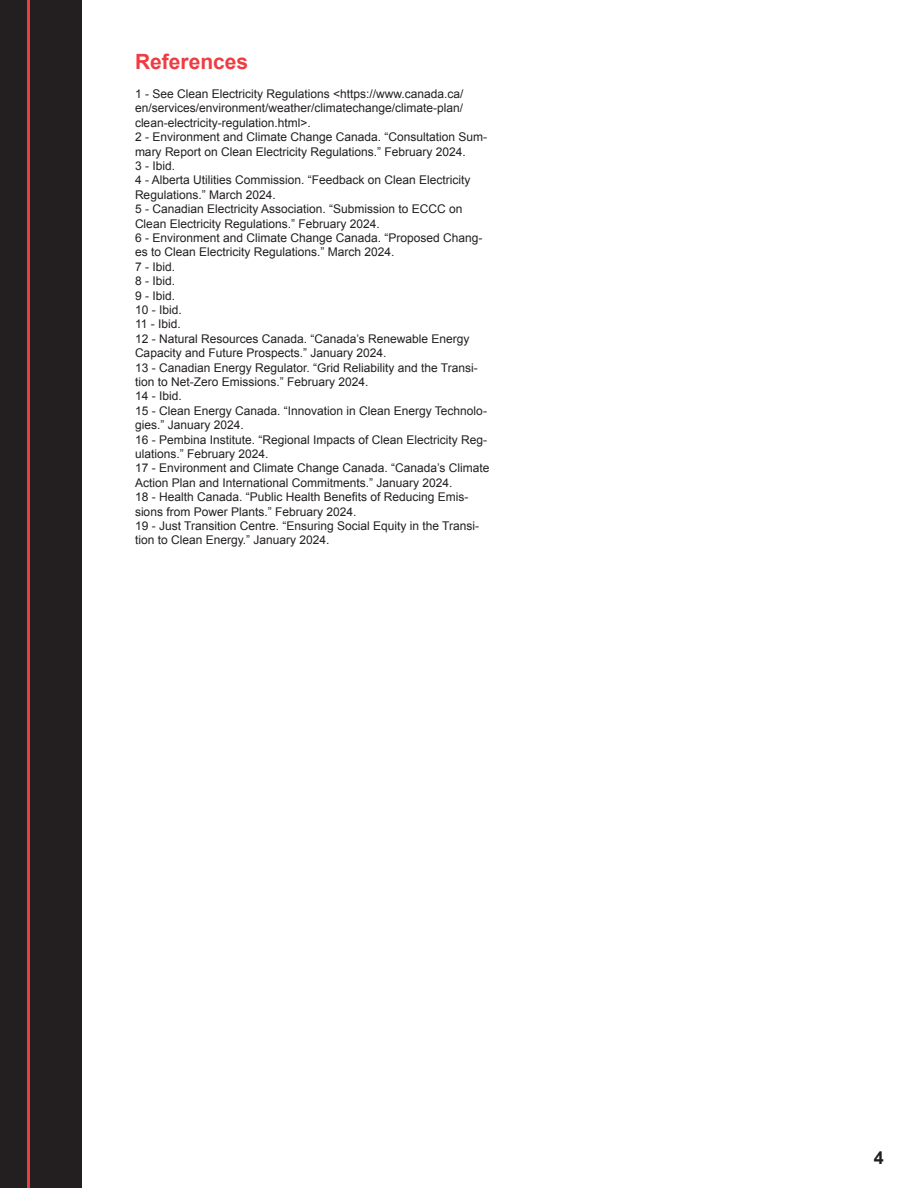
<style>
.page{position:relative;width:918px;height:1188px;background:#fff}
.page>*{position:absolute;margin:0;border:0;box-sizing:border-box;transform-origin:0 0}
.t1{font:700 21px "Arial";color:#ee3c42}
.t2{font:700 18px "Arial";color:#231f20}
.t3{font:12px/14.4px "Arial";color:#231f20}
</style>
<div class="page">
<div style="left:0;top:0;width:82px;height:1188px;background:#231f20"></div>
<hr style="left:27px;top:0;width:2px;height:1188px;background:#ee3c42">
<p class="t1" style="left:135px;top:48px;width:115px">References</p>
<p class="t3" style="left:135px;top:87px;width:330px;text-align:justify">1 - See Clean Electricity Regulations &lt;https://www.canada.ca/ en/services/environment/weather/climatechange/climate-plan/ clean-electricity-regulation.html&gt;.</p>
<p class="t3" style="left:135px;top:130px;width:354px">2 - Environment and Climate Change Canada. “Consultation Sum&shy;mary Report on Clean Electricity Regulations.” February 2024.</p>
<p class="t3" style="left:135px;top:159px;width:42px">3 - Ibid.</p>
<p class="t3" style="left:135px;top:173px;width:337px">4 - Alberta Utilities Commission. “Feedback on Clean Electricity<br>Regulations.” March 2024.</p>
<p class="t3" style="left:135px;top:202px;width:329px">5 - Canadian Electricity Association. “Submission to ECCC on<br>Clean Electricity Regulations.” February 2024.</p>
<p class="t3" style="left:135px;top:231px;width:349px">6 - Environment and Climate Change Canada. “Proposed Chang&shy;es to Clean Electricity Regulations.” March 2024.</p>
<p class="t3" style="left:135px;top:260px;width:42px">7 - Ibid.</p>
<p class="t3" style="left:135px;top:274px;width:42px">8 - Ibid.</p>
<p class="t3" style="left:135px;top:288px;width:42px">9 - Ibid.</p>
<p class="t3" style="left:135px;top:303px;width:48px">10 - Ibid.</p>
<p class="t3" style="left:135px;top:317px;width:47px">11 - Ibid.</p>
<p class="t3" style="left:135px;top:332px;width:336px">12 - Natural Resources Canada. “Canada’s Renewable Energy<br>Capacity and Future Prospects.” January 2024.</p>
<p class="t3" style="left:135px;top:360px;width:344px">13 - Canadian Energy Regulator. “Grid Reliability and the Transi&shy;tion to Net-Zero Emissions.” February 2024.</p>
<p class="t3" style="left:135px;top:389px;width:48px">14 - Ibid.</p>
<p class="t3" style="left:135px;top:404px;width:353px">15 - Clean Energy Canada. “Innovation in Clean Energy Technolo&shy;gies.” January 2024.</p>
<p class="t3" style="left:135px;top:432px;width:354px">16 - Pembina Institute. “Regional Impacts of Clean Electricity Reg&shy;ulations.” February 2024.</p>
<p class="t3" style="left:135px;top:461px;width:356px">17 - Environment and Climate Change Canada. “Canada’s Climate<br>Action Plan and International Commitments.” January 2024.</p>
<p class="t3" style="left:135px;top:490px;width:335px">18 - Health Canada. “Public Health Benefits of Reducing Emis&shy;sions from Power Plants.” February 2024.</p>
<p class="t3" style="left:135px;top:519px;width:346px">19 - Just Transition Centre. “Ensuring Social Equity in the Transi&shy;tion to Clean Energy.” January 2024.</p>
<h2 class="t2" style="left:874px;top:1146px;width:12px">4</h2>
</div>
